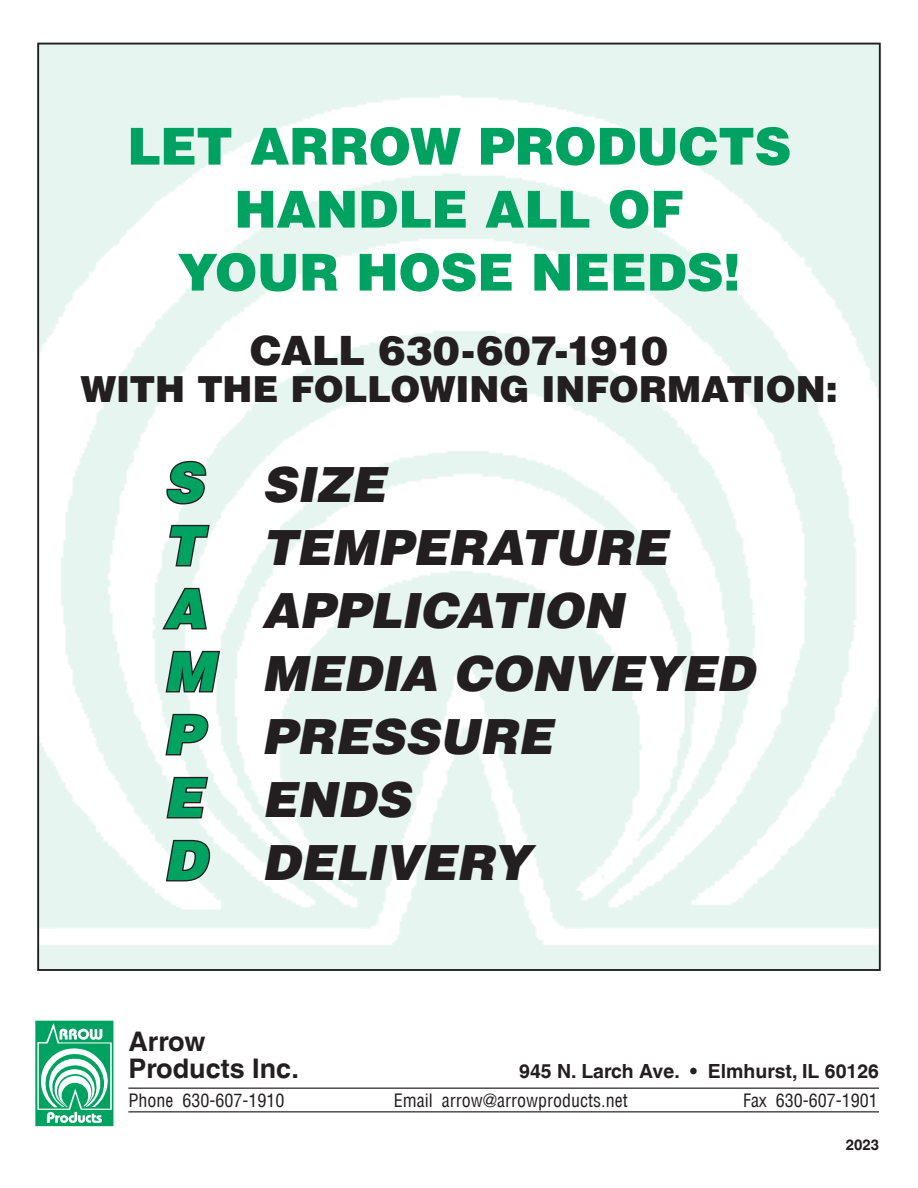
<style>
.page{position:relative;width:918px;height:1188px;background:#fff}
.page>*{position:absolute;margin:0;border:0;box-sizing:border-box;transform-origin:0 0}
.t1{font:900 51px/63px "Helvetica LT";letter-spacing:-.005em;color:#00a261;text-align:center}
.t2{font:italic 900 48.6px/63px "Helvetica LT";color:#231f20}
.t3{font:900 40.5px "Helvetica LT";letter-spacing:-.02em;color:#231f20}
.t4{font:900 36px "Helvetica LT";letter-spacing:-.005em;color:#231f20}
.t5{font:700 27px/27px "Helvetica LT";color:#231f20}
.t6{font:700 19.5px "Helvetica LT";color:#231f20}
.t7{font:condensed 18px "Helvetica LT";color:#231f20}
.t8{font:700 15px "Helvetica LT";color:#231f20}
.s1{font-size:54px}
</style>
<div class="page">
<hr style="left:128px;top:1088px;width:751px;height:1px;background:#231f20">
<hr style="left:128px;top:1111px;width:751px;height:1px;background:#231f20">
<img style="left:35px;top:1020px;width:79px;height:107px">
<img style="left:40px;top:46px;width:838px;height:922px">
<p class="t1" style="left:127px;top:114px;width:666px">LET ARROW PRODUCTS<br>HANDLE ALL OF<br>YOUR HOSE NEEDS!</p>
<p class="t3" style="left:250px;top:324px;width:419px">CALL 630-607-1910</p>
<p class="t4" style="left:80px;top:366px;width:759px">WITH THE FOLLOWING INFORMATION:</p>
<p class="t2" style="left:164px;top:452px;width:603px"><span class="s1">S</span> SIZE<br><span class="s1">T</span> TEMPERATURE<br><span class="s1">A</span> APPLICATION<br><span class="s1">M</span> MEDIA CONVEYED<br><span class="s1">P</span> PRESSURE<br><span class="s1">E</span> ENDS<br><span class="s1">D</span> DELIVERY</p>
<p class="t5" style="left:128px;top:1028px;width:172px">Arrow<br>Products Inc.</p>
<p class="t6" style="left:519px;top:1060px;width:361px">945 N. Larch Ave. • Elmhurst, IL 60126</p>
<p class="t7" style="left:128px;top:1089px;width:157px">Phone 630-607-1910</p>
<p class="t7" style="left:394px;top:1089px;width:235px">Email arrow@arrowproducts.net</p>
<p class="t7" style="left:743px;top:1089px;width:136px">Fax 630-607-1901</p>
<p class="t8" style="left:846px;top:1135px;width:35px">2023</p>
</div>
